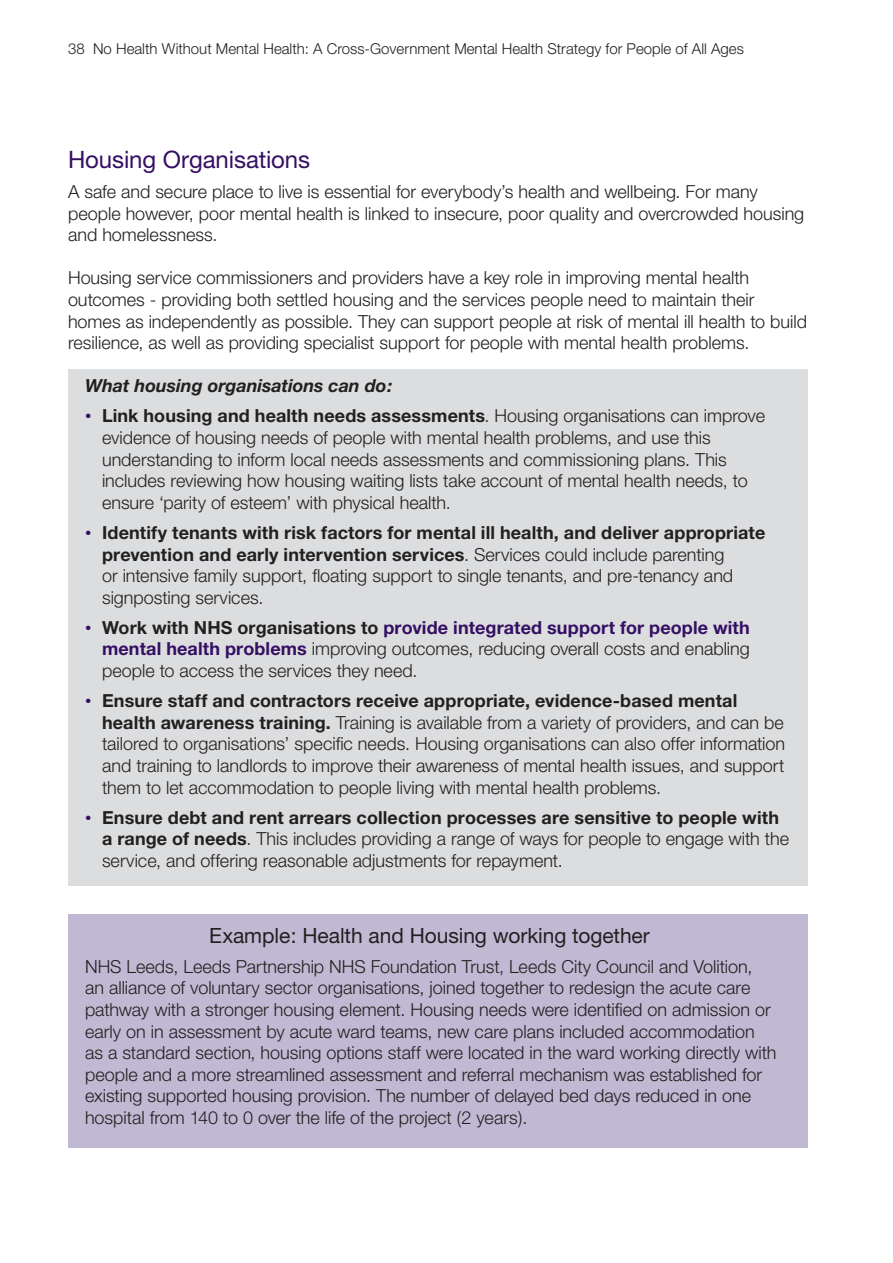
<style>
.page{position:relative;width:893px;height:1263px;background:#fff}
.page>*{position:absolute;margin:0;border:0;box-sizing:border-box;transform-origin:0 0}
.t1{font:24px "Helvetica Neue";letter-spacing:-.005em;color:#340f63}
.t2{font:21px "Helvetica Neue";letter-spacing:-.005em;color:#231f20}
.t3{font:300 18px/21.6px "Helvetica Neue";color:#231f20}
.t4{font:italic 700 18px "Helvetica Neue";letter-spacing:-.005em;color:#231f20}
.t5{font:300 15px "Helvetica Neue";color:#231f20}
.s1{font-family:"Gill Sans";font-weight:400;color:#340f63}
.s2{font-weight:700}
.s3{font-weight:700;color:#340f63}
</style>
<div class="page">
<div style="left:68px;top:914px;width:740px;height:234px;background:#c1b9d3"></div>
<div style="left:68px;top:369px;width:740px;height:516px;background:#dcddde"></div>
<p class="t5" style="left:68px;top:40px;width:677px">38 No Health Without Mental Health: A Cross-Government Mental Health Strategy for People of All Ages</p>
<h2 class="t1" style="left:68px;top:145px;width:244px">Housing Organisations</h2>
<p class="t3" style="left:68px;top:180px;width:738px">A safe and secure place to live is essential for everybody’s health and wellbeing. For many people however, poor mental health is linked to insecure, poor quality and overcrowded housing and homelessness.</p>
<p class="t3" style="left:68px;top:267px;width:740px">Housing service commissioners and providers have a key role in improving mental health outcomes - providing both settled housing and the services people need to maintain their homes as independently as possible. They can support people at risk of mental ill health to build resilience, as well as providing specialist support for people with mental health problems.</p>
<p class="t4" style="left:85px;top:375px;width:309px">What housing organisations can do:</p>
<p class="t3" style="left:102px;top:405px;width:664px;text-indent:-17px"><span class="s1">•</span> <span class="s2">Link housing and health needs assessments</span>. Housing organisations can improve evidence of housing needs of people with mental health problems, and use this understanding to inform local needs assessments and commissioning plans. This includes reviewing how housing waiting lists take account of mental health needs, to ensure ‘parity of esteem’ with physical health.</p>
<p class="t3" style="left:102px;top:521px;width:665px;text-indent:-17px"><span class="s1">•</span> <span class="s2">Identify tenants with risk factors for mental ill health, and deliver appropriate prevention and early intervention services</span>. Services could include parenting<br>or intensive family support, floating support to single tenants, and pre-tenancy and signposting services.</p>
<p class="t3" style="left:102px;top:616px;width:649px;text-align:justify;text-indent:-17px"><span class="s1">•</span> <span class="s2">Work with NHS organisations to</span> <span class="s3">provide integrated support for people with mental health problems</span> improving outcomes, reducing overall costs and enabling people to access the services they need.</p>
<p class="t3" style="left:102px;top:689px;width:685px;text-indent:-17px"><span class="s1">•</span> <span class="s2">Ensure staff and contractors receive appropriate, evidence-based mental health awareness training.</span> Training is available from a variety of providers, and can be tailored to organisations’ specific needs. Housing organisations can also offer information and training to landlords to improve their awareness of mental health issues, and support them to let accommodation to people living with mental health problems.</p>
<p class="t3" style="left:102px;top:806px;width:688px;text-indent:-17px"><span class="s1">•</span> <span class="s2">Ensure debt and rent arrears collection processes are sensitive to people with a range of needs</span>. This includes providing a range of ways for people to engage with the service, and offering reasonable adjustments for repayment.</p>
<p class="t2" style="left:209px;top:923px;width:442px">Example: Health and Housing working together</p>
<p class="t3" style="left:85px;top:955px;width:693px">NHS Leeds, Leeds Partnership NHS Foundation Trust, Leeds City Council and Volition,<br>an alliance of voluntary sector organisations, joined together to redesign the acute care pathway with a stronger housing element. Housing needs were identified on admission or early on in assessment by acute ward teams, new care plans included accommodation as a standard section, housing options staff were located in the ward working directly with people and a more streamlined assessment and referral mechanism was established for existing supported housing provision. The number of delayed bed days reduced in one hospital from 140 to 0 over the life of the project (2 years).</p>
</div>
